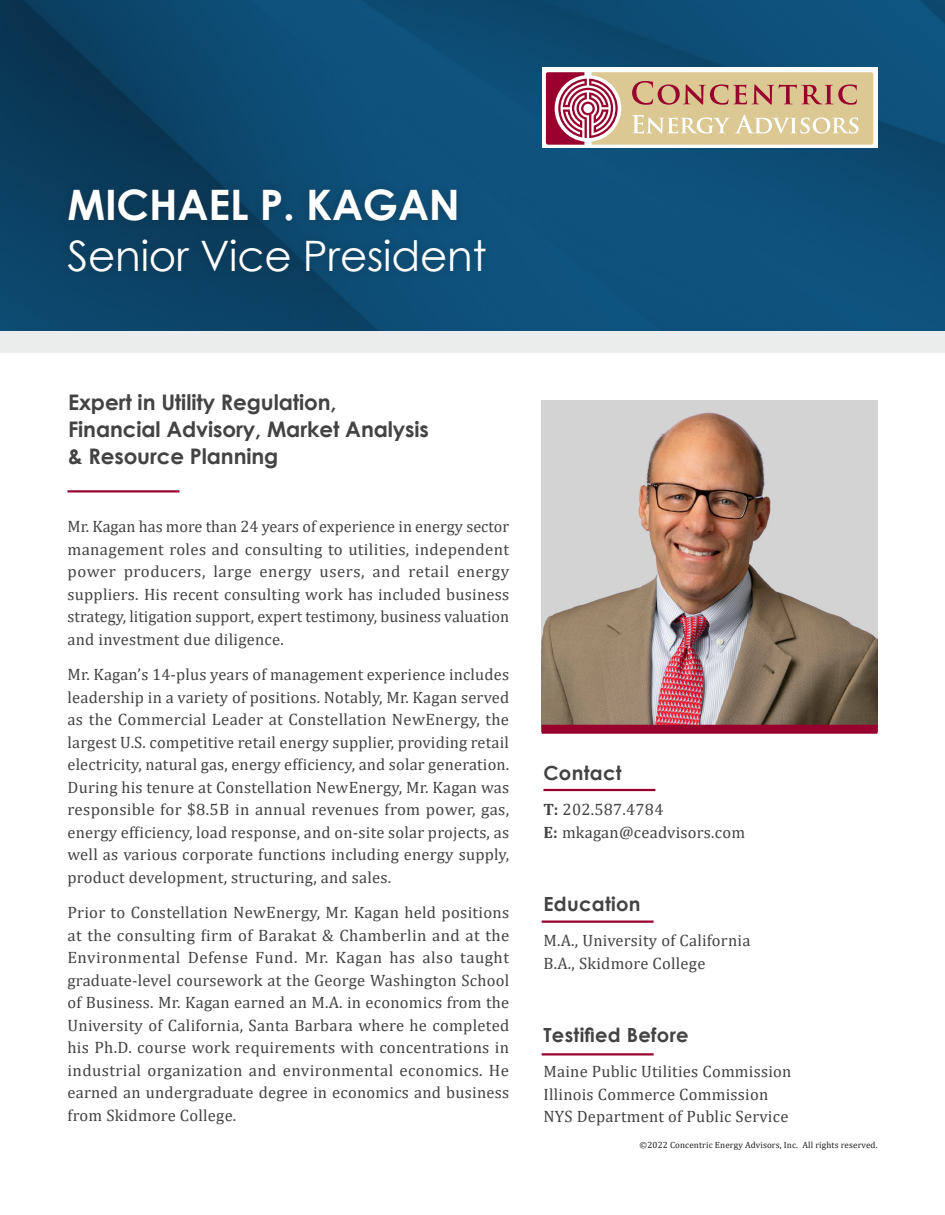
<style>
.page{position:relative;width:945px;height:1215px;background:#fff}
.page>*{position:absolute;margin:0;border:0;box-sizing:border-box;transform-origin:0 0}
.t1{font:42px "Century Gothic";letter-spacing:-.005em;color:#fff}
.t2{font:700 42px "Century Gothic";letter-spacing:-.005em;color:#fff}
.t3{font:700 21.45px/27px "Century Gothic";letter-spacing:-.005em;color:#434343}
.t4{font:700 19.5px "Century Gothic";letter-spacing:.015em;color:#434343}
.t5{font:16.5px/22.5px "Cambria";letter-spacing:.015em;color:#434343;text-align:justify}
.t6{font:9px "Cambria";letter-spacing:.015em;color:#231f20}
.s1{font-weight:700}
</style>
<div class="page">
<img style="left:0;top:0;width:945px;height:331px">
<div style="left:59px;top:180px;width:435px;height:100px;background:#231f20;opacity:.3"></div>
<div style="left:0;top:331px;width:945px;height:21px;background:#ebecec"></div>
<hr style="left:543px;top:789px;width:112px;height:2px;background:#98012d">
<hr style="left:542px;top:921px;width:112px;height:2px;background:#98012d">
<hr style="left:542px;top:1053px;width:112px;height:3px;background:#98012d">
<img style="left:542px;top:400px;width:336px;height:325px">
<div style="left:542px;top:725px;width:336px;height:9px;background:#98012d"></div>
<hr style="left:68px;top:490px;width:111px;height:3px;background:#98012d">
<div style="left:542px;top:68px;width:336px;height:80px;background:#fff"></div>
<svg style="left:546px;top:72px;width:327px;height:73px;background:#d4ae91"></svg>
<h1 class="t2" style="left:68px;top:173px;width:394px">MICHAEL P. KAGAN</h1>
<h1 class="t1" style="left:68px;top:226px;width:421px">Senior Vice President</h1>
<h2 class="t3" style="left:68px;top:388px;width:363px">Expert in Utility Regulation,<br>Financial Advisory, Market Analysis &amp; Resource Planning</h2>
<p class="t5" style="left:68px;top:515px;width:443px">Mr. Kagan has more than 24 years of experience in energy sector management roles and consulting to utilities, independent power producers, large energy users, and retail energy suppliers. His recent consulting work has included business strategy, litigation support, expert testimony, business valuation and investment due diligence.</p>
<p class="t5" style="left:68px;top:663px;width:443px">Mr. Kagan’s 14-plus years of management experience includes leadership in a variety of positions. Notably, Mr. Kagan served as the Commercial Leader at Constellation NewEnergy, the largest U.S. competitive retail energy supplier, providing retail electricity, natural gas, energy efficiency, and solar generation.<br>During his tenure at Constellation NewEnergy, Mr. Kagan was responsible for $8.5B in annual revenues from power, gas, energy efficiency, load response, and on-site solar projects, as well as various corporate functions including energy supply, product development, structuring, and sales.</p>
<p class="t5" style="left:68px;top:901px;width:443px">Prior to Constellation NewEnergy, Mr. Kagan held positions at the consulting firm of Barakat &amp; Chamberlin and at the Environmental Defense Fund. Mr. Kagan has also taught graduate-level coursework at the George Washington School of Business. Mr. Kagan earned an M.A. in economics from the University of California, Santa Barbara where he completed his Ph.D. course work requirements with concentrations in industrial organization and environmental economics. He earned an undergraduate degree in economics and business from Skidmore College.</p>
<p class="t4" style="left:543px;top:758px;width:80px">Contact</p>
<p class="t5" style="left:543px;top:798px;width:203px"><span class="s1">T:</span> 202.587.4784<br><span class="s1">E:</span> mkagan@ceadvisors.com</p>
<p class="t4" style="left:543px;top:889px;width:99px">Education</p>
<p class="t5" style="left:543px;top:929px;width:208px">M.A., University of California<br>B.A., Skidmore College</p>
<p class="t4" style="left:543px;top:1020px;width:147px">Testified Before</p>
<p class="t5" style="left:543px;top:1060px;width:250px;text-align:left">Maine Public Utilities Commission<br>Illinois Commerce Commission<br>NYS Department of Public Service</p>
<p class="t6" style="left:640px;top:1139px;width:239px">©2022 Concentric Energy Advisors, Inc. All rights reserved.</p>
</div>
